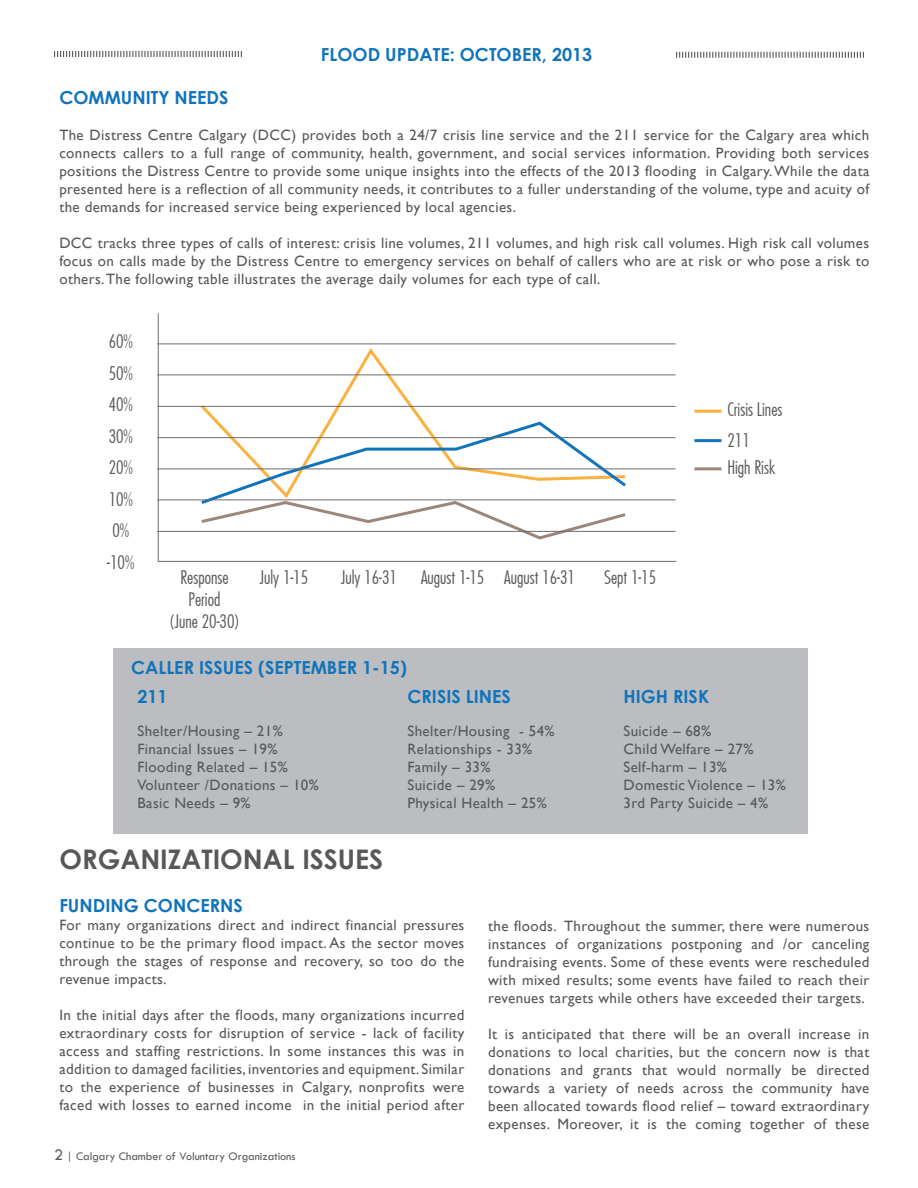
<style>
.page{position:relative;width:918px;height:1188px;background:#fff}
.page>*{position:absolute;margin:0;border:0;box-sizing:border-box;transform-origin:0 0}
.t1{font:700 27px "Century Gothic";color:#57585a}
.t2{font:300 18px/21.6px "Futura";color:#57585a}
.t3{font:700 18px "Century Gothic";color:#1074bc}
.t4{font:15px/18px "Gill Sans";letter-spacing:.025em;color:#57585a;text-align:justify}
.t5{font:12px "Tw Cen";color:#57585a}
.s1{font-size:16.5px}
</style>
<div class="page">
<svg style="left:54px;top:51px;width:188px;height:6px"></svg>
<svg style="left:676px;top:52px;width:188px;height:6px"></svg>
<div style="left:113px;top:648px;width:695px;height:185px;background:#bcbdc0"></div>
<svg style="left:198px;top:348px;width:430px;height:72px"></svg>
<svg style="left:198px;top:420px;width:431px;height:120px"></svg>
<hr style="left:694px;top:410px;width:27px;height:3px;background:#fbb03f">
<hr style="left:694px;top:439px;width:27px;height:3px;background:#1074bc">
<hr style="left:694px;top:467px;width:27px;height:3px;background:#9b8679">
<hr style="left:158px;top:313px;width:1px;height:249px;background:#6c6d70">
<hr style="left:158px;top:561px;width:518px;height:1px;background:#6c6d70">
<hr style="left:157px;top:531px;width:519px;height:1px;background:#6c6d70">
<hr style="left:157px;top:500px;width:519px;height:1px;background:#6c6d70">
<hr style="left:157px;top:469px;width:519px;height:1px;background:#6c6d70">
<hr style="left:157px;top:437px;width:519px;height:1px;background:#6c6d70">
<hr style="left:157px;top:406px;width:519px;height:1px;background:#6c6d70">
<hr style="left:157px;top:375px;width:519px;height:1px;background:#6c6d70">
<hr style="left:157px;top:344px;width:519px;height:1px;background:#6c6d70">
<p class="t3" style="left:321px;top:41px;width:273px">FLOOD UPDATE: OCTOBER, 2013</p>
<p class="t3" style="left:59px;top:84px;width:171px">COMMUNITY NEEDS</p>
<p class="t4" style="left:59px;top:126px;width:812px">The Distress Centre Calgary (DCC) provides both a 24/7 crisis line service and the 211 service for the Calgary area which connects callers to a full range of community, health, government, and social services information. Providing both services positions the Distress Centre to provide some unique insights into the effects of the 2013 flooding in Calgary. While the data presented here is a reflection of all community needs, it contributes to a fuller understanding of the volume, type and acuity of the demands for increased service being experienced by local agencies.</p>
<p class="t4" style="left:59px;top:234px;width:812px">DCC tracks three types of calls of interest: crisis line volumes, 211 volumes, and high risk call volumes. High risk call volumes focus on calls made by the Distress Centre to emergency services on behalf of callers who are at risk or who pose a risk to others. The following table illustrates the average daily volumes for each type of call.</p>
<p class="t2" style="left:109px;top:330px;width:26px">60%</p>
<p class="t2" style="left:109px;top:362px;width:26px">50%</p>
<p class="t2" style="left:109px;top:393px;width:26px">40%</p>
<p class="t2" style="left:109px;top:425px;width:26px">30%</p>
<p class="t2" style="left:109px;top:456px;width:26px">20%</p>
<p class="t2" style="left:109px;top:488px;width:26px">10%</p>
<p class="t2" style="left:112px;top:519px;width:18px">0%</p>
<p class="t2" style="left:107px;top:551px;width:29px">-10%</p>
<p class="t2" style="left:169px;top:567px;width:72px;text-align:center">Response<br>Period<br>(June 20-30)</p>
<p class="t2" style="left:260px;top:567px;width:50px">July 1-15</p>
<p class="t2" style="left:341px;top:567px;width:58px">July 16-31</p>
<p class="t2" style="left:421px;top:567px;width:156px">August 1-15 August 16-31</p>
<p class="t2" style="left:604px;top:567px;width:54px">Sept 1-15</p>
<p class="t3" style="left:131px;top:653px;width:277px">CALLER ISSUES (SEPTEMBER 1-15)</p>
<p class="t3" style="left:138px;top:683px;width:32px">211</p>
<p class="t3" style="left:408px;top:683px;width:105px">CRISIS LINES</p>
<p class="t3" style="left:624px;top:683px;width:87px">HIGH RISK</p>
<p class="t2" style="left:727px;top:394px;width:57px;line-height:30.9px">Crisis Lines<br>211</p>
<p class="t2" style="left:727px;top:456px;width:50px">High Risk</p>
<p class="t4" style="left:138px;top:722px;width:147px">Shelter/Housing – 21%</p>
<p class="t4" style="left:408px;top:722px;width:149px">Shelter/Housing - 54%</p>
<p class="t4" style="left:624px;top:722px;width:89px">Suicide – 68%</p>
<p class="t4" style="left:138px;top:740px;width:142px">Financial Issues – 19%</p>
<p class="t4" style="left:408px;top:740px;width:126px">Relationships - 33%</p>
<p class="t4" style="left:624px;top:740px;width:132px">Child Welfare – 27%</p>
<p class="t4" style="left:138px;top:758px;width:152px">Flooding Related – 15%</p>
<p class="t4" style="left:408px;top:758px;width:85px">Family – 33%</p>
<p class="t4" style="left:624px;top:758px;width:105px">Self-harm – 13%</p>
<p class="t4" style="left:138px;top:776px;width:183px">Volunteer /Donations – 10%</p>
<p class="t4" style="left:408px;top:776px;width:89px">Suicide – 29%</p>
<p class="t4" style="left:624px;top:776px;width:164px">Domestic Violence – 13%</p>
<p class="t4" style="left:138px;top:794px;width:115px">Basic Needs – 9%</p>
<p class="t4" style="left:408px;top:794px;width:141px">Physical Health – 25%</p>
<p class="t4" style="left:624px;top:794px;width:146px">3rd Party Suicide – 4%</p>
<p class="t1" style="left:59px;top:839px;width:325px">ORGANIZATIONAL ISSUES</p>
<p class="t3" style="left:59px;top:892px;width:185px">FUNDING CONCERNS</p>
<p class="t4" style="left:59px;top:917px;width:407px">For many organizations direct and indirect financial pressures continue to be the primary flood impact. As the sector moves through the stages of response and recovery, so too do the revenue impacts.</p>
<p class="t4" style="left:59px;top:1007px;width:407px">In the initial days after the floods, many organizations incurred extraordinary costs for disruption of service - lack of facility access and staffing restrictions. In some instances this was in addition to damaged facilities, inventories and equipment. Similar to the experience of businesses in Calgary, nonprofits were faced with losses to earned income in the initial period after</p>
<p class="t5" style="left:54px;top:1149px;width:243px"><span class="s1">2</span> | Calgary Chamber of Voluntary Organizations</p>
<p class="t4" style="left:488px;top:917px;width:383px">the floods. Throughout the summer, there were numerous instances of organizations postponing and /or canceling fundraising events. Some of these events were rescheduled with mixed results; some events have failed to reach their revenues targets while others have exceeded their targets.</p>
<p class="t4" style="left:488px;top:1025px;width:383px">It is anticipated that there will be an overall increase in donations to local charities, but the concern now is that donations and grants that would normally be directed towards a variety of needs across the community have been allocated towards flood relief – toward extraordinary expenses. Moreover, it is the coming together of these</p>
</div>
